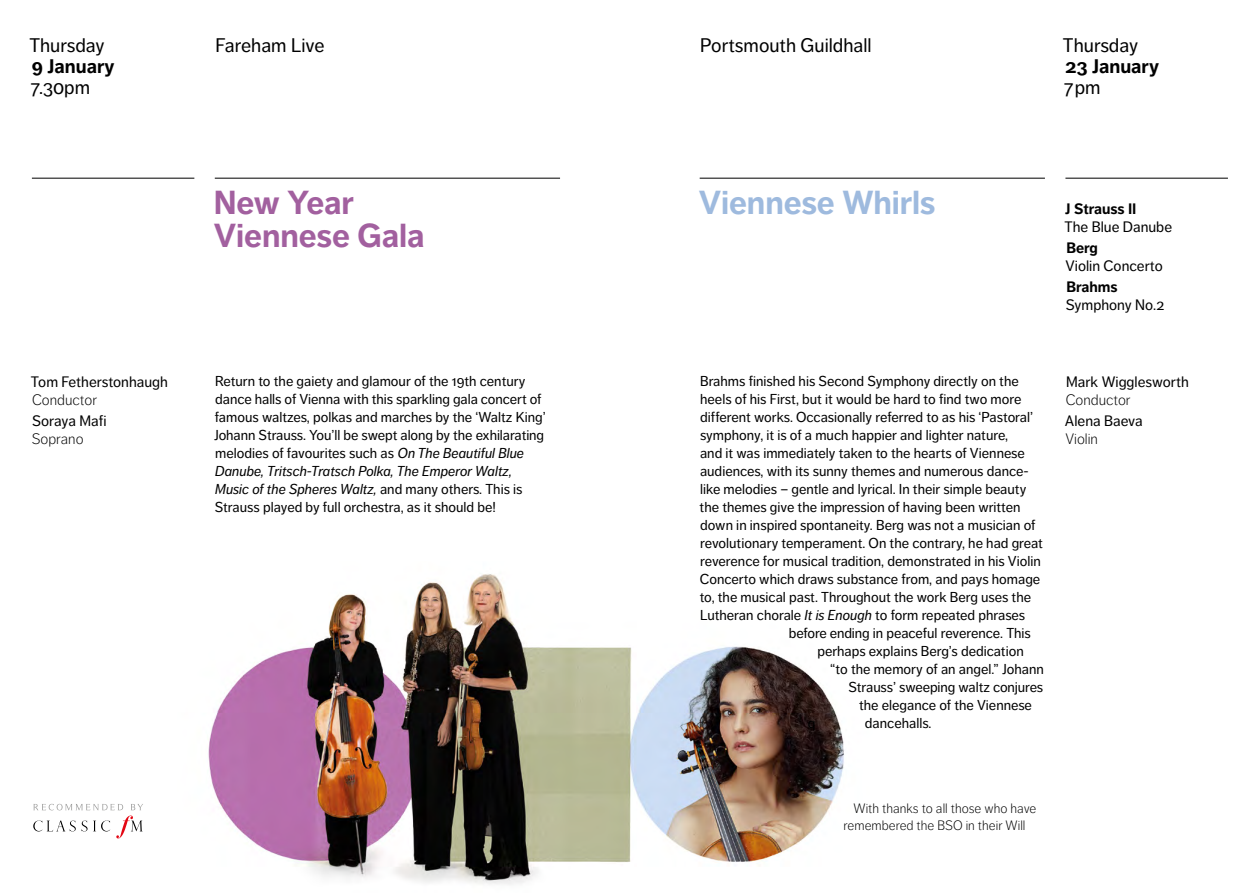
<style>
.page{position:relative;width:1259px;height:893px;background:#fff}
.page>*{position:absolute;margin:0;border:0;box-sizing:border-box;transform-origin:0 0}
.t1{font:700 33px/33px "Dagny Pro";letter-spacing:-.005em;color:#a2609f}
.t2{font:700 33px "Dagny Pro";letter-spacing:-.005em;color:#9ebade}
.t3{font:19.5px "Dagny Pro";color:#000}
.t4{font:700 19.5px "Dagny Pro";color:#000}
.t5{font:15px "Dagny Pro";color:#000}
.t6{font:300 15px "Dagny Pro";color:#000}
.t7{font:700 15px "Dagny Pro";color:#000}
.t8{font:14.25px/18px "Dagny Pro";color:#000}
.t9{font:300 13.5px/16.5px "Dagny Pro";color:#000}
.s1{font-style:italic}
</style>
<div class="page">
<img style="left:208px;top:574px;width:636px;height:311px">
<hr style="left:699px;top:178px;width:346px;height:1px;background:#000">
<hr style="left:1065px;top:178px;width:163px;height:1px;background:#000">
<hr style="left:215px;top:178px;width:345px;height:1px;background:#000">
<hr style="left:32px;top:178px;width:162px;height:1px;background:#000">
<svg style="left:33px;top:804px;width:110px;height:34px"></svg>
<h2 class="t3" style="left:29px;top:34px;width:77px">Thursday</h2>
<h2 class="t4" style="left:32px;top:55px;width:84px">9 January</h2>
<h2 class="t3" style="left:31px;top:76px;width:61px">7.30pm</h2>
<p class="t5" style="left:31px;top:373px;width:139px">Tom Fetherstonhaugh</p>
<p class="t6" style="left:32px;top:391px;width:66px">Conductor</p>
<p class="t5" style="left:32px;top:412px;width:76px">Soraya Mafi</p>
<p class="t6" style="left:32px;top:430px;width:53px">Soprano</p>
<h2 class="t3" style="left:215px;top:34px;width:111px">Fareham Live</h2>
<h2 class="t3" style="left:700px;top:34px;width:173px">Portsmouth Guildhall</h2>
<h2 class="t3" style="left:1063px;top:34px;width:77px">Thursday</h2>
<h2 class="t4" style="left:1065px;top:55px;width:95px">23 January</h2>
<h2 class="t3" style="left:1064px;top:76px;width:38px">7pm</h2>
<h1 class="t1" style="left:214px;top:187px;width:212px">New Year<br>Viennese Gala</h1>
<p class="t8" style="left:214px;top:372px;width:333px">Return to the gaiety and glamour of the 19th century dance halls of Vienna with this sparkling gala concert of famous waltzes, polkas and marches by the ‘Waltz King’ Johann Strauss. You’ll be swept along by the exhilarating melodies of favourites such as <span class="s1">On The Beautiful Blue Danube, Tritsch-Tratsch Polka, The Emperor Waltz, Music of the Spheres Waltz,</span> and many others. This is Strauss played by full orchestra, as it should be!</p>
<h1 class="t2" style="left:699px;top:183px;width:238px">Viennese Whirls</h1>
<p class="t7" style="left:1065px;top:200px;width:73px">J Strauss II</p>
<p class="t5" style="left:1064px;top:218px;width:109px">The Blue Danube</p>
<p class="t7" style="left:1066px;top:239px;width:33px">Berg</p>
<p class="t5" style="left:1065px;top:257px;width:99px">Violin Concerto</p>
<p class="t7" style="left:1066px;top:278px;width:53px">Brahms</p>
<p class="t5" style="left:1065px;top:296px;width:100px">Symphony No.2</p>
<p class="t8" style="left:700px;top:372px;width:320px">Brahms finished his Second Symphony directly on the</p>
<p class="t8" style="left:700px;top:390px;width:323px">heels of his First, but it would be hard to find two more</p>
<p class="t8" style="left:700px;top:408px;width:334px">different works. Occasionally referred to as his ‘Pastoral’</p>
<p class="t8" style="left:700px;top:426px;width:310px">symphony, it is of a much happier and lighter nature,</p>
<p class="t8" style="left:700px;top:444px;width:326px">and it was immediately taken to the hearts of Viennese</p>
<p class="t8" style="left:700px;top:462px;width:330px">audiences, with its sunny themes and numerous dance-</p>
<p class="t8" style="left:700px;top:480px;width:328px">like melodies – gentle and lyrical. In their simple beauty</p>
<p class="t8" style="left:699px;top:498px;width:322px">the themes give the impression of having been written</p>
<p class="t8" style="left:700px;top:516px;width:337px">down in inspired spontaneity. Berg was not a musician of</p>
<p class="t8" style="left:700px;top:534px;width:344px">revolutionary temperament. On the contrary, he had great</p>
<p class="t8" style="left:700px;top:552px;width:342px">reverence for musical tradition, demonstrated in his Violin</p>
<p class="t8" style="left:700px;top:570px;width:342px">Concerto which draws substance from, and pays homage</p>
<p class="t8" style="left:699px;top:588px;width:333px">to, the musical past. Throughout the work Berg uses the</p>
<p class="t8" style="left:700px;top:606px;width:326px">Lutheran chorale <span class="s1">It is Enough</span> to form repeated phrases</p>
<p class="t8" style="left:789px;top:624px;width:243px">before ending in peaceful reverence. This</p>
<p class="t8" style="left:817px;top:642px;width:208px">perhaps explains Berg’s dedication</p>
<p class="t8" style="left:830px;top:660px;width:215px">“to the memory of an angel.” Johann</p>
<p class="t8" style="left:848px;top:678px;width:196px">Strauss’ sweeping waltz conjures</p>
<p class="t8" style="left:859px;top:696px;width:174px">the elegance of the Viennese</p>
<p class="t8" style="left:807px;top:714px;width:9px">q</p>
<p class="t8" style="left:865px;top:714px;width:68px">dancehalls.</p>
<p class="t5" style="left:1066px;top:373px;width:124px">Mark Wigglesworth</p>
<p class="t6" style="left:1065px;top:391px;width:66px">Conductor</p>
<p class="t5" style="left:1065px;top:412px;width:79px">Alena Baeva</p>
<p class="t6" style="left:1065px;top:430px;width:34px">Violin</p>
<p class="t9" style="left:843px;top:800px;width:194px;text-indent:10px">With thanks to all those who have remembered the BSO in their Will</p>
</div>
